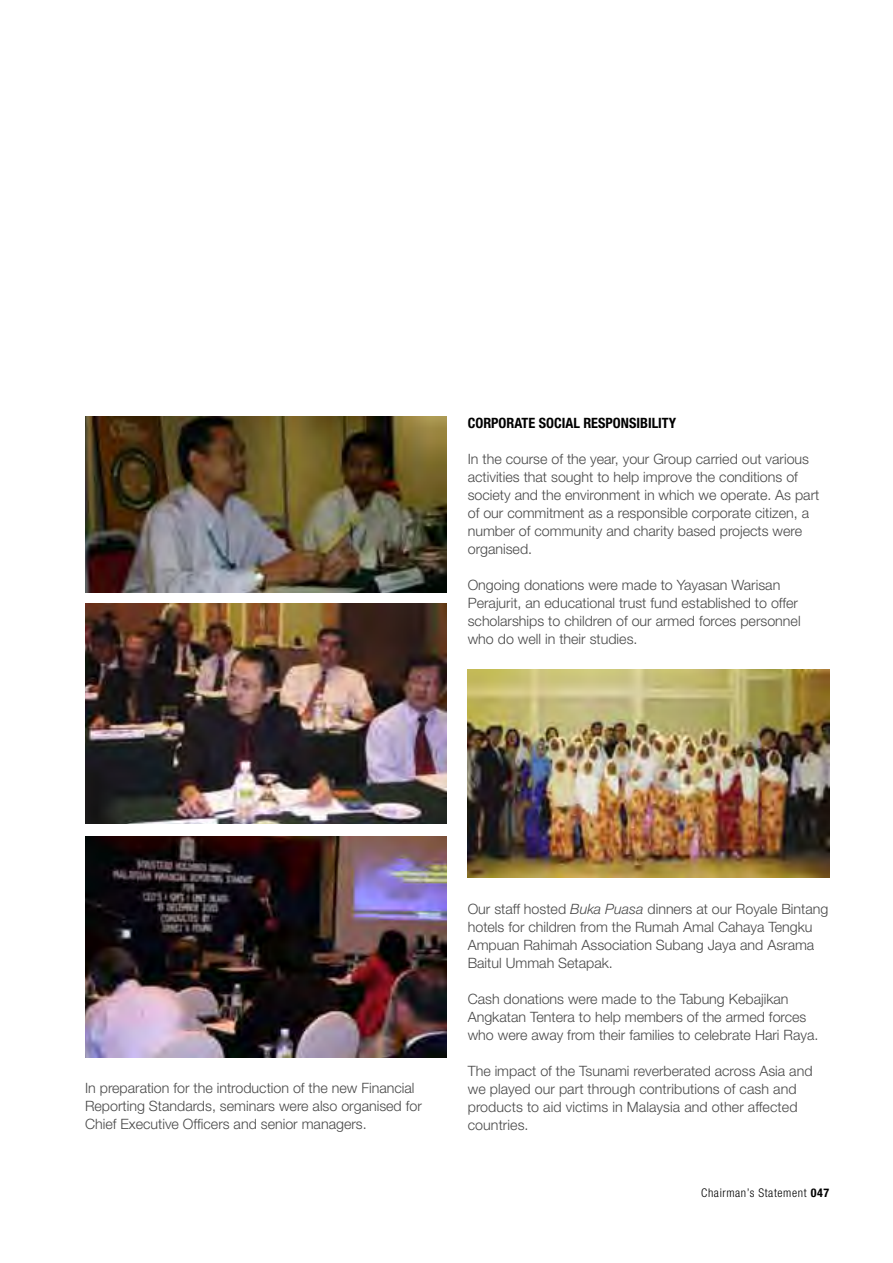
<style>
.page{position:relative;width:893px;height:1263px;background:#fff}
.page>*{position:absolute;margin:0;border:0;box-sizing:border-box;transform-origin:0 0}
.t1{font:300 14.25px/18px "Helvetica Neue";color:#484848}
.t2{font:700 condensed 14.25px "Helvetica Neue";color:#000}
.t3{font:300 condensed 12px "Helvetica Neue";letter-spacing:.05em;color:#000}
.s1{font-style:italic}
.s2{font-weight:700}
</style>
<div class="page">
<img style="left:85px;top:836px;width:361px;height:221px">
<img style="left:85px;top:604px;width:361px;height:219px">
<img style="left:468px;top:670px;width:361px;height:207px">
<img style="left:85px;top:417px;width:361px;height:175px">
<p class="t2" style="left:468px;top:414px;width:210px">CORPORATE SOCIAL RESPONSIBILITY</p>
<p class="t1" style="left:468px;top:450px;width:353px">In the course of the year, your Group carried out various activities that sought to help improve the conditions of society and the environment in which we operate. As part of our commitment as a responsible corporate citizen, a number of community and charity based projects were organised.</p>
<p class="t1" style="left:468px;top:576px;width:334px">Ongoing donations were made to Yayasan Warisan Perajurit, an educational trust fund established to offer scholarships to children of our armed forces personnel who do well in their studies.</p>
<p class="t1" style="left:85px;top:1078px;width:338px">In preparation for the introduction of the new Financial<br>Reporting Standards, seminars were also organised for<br>Chief Executive Officers and senior managers.</p>
<p class="t1" style="left:468px;top:900px;width:362px">Our staff hosted <span class="s1">Buka Puasa</span> dinners at our Royale Bintang hotels for children from the Rumah Amal Cahaya Tengku Ampuan Rahimah Association Subang Jaya and Asrama Baitul Ummah Setapak.</p>
<p class="t1" style="left:468px;top:990px;width:352px">Cash donations were made to the Tabung Kebajikan<br>Angkatan Tentera to help members of the armed forces who were away from their families to celebrate Hari Raya.</p>
<p class="t1" style="left:468px;top:1062px;width:346px">The impact of the Tsunami reverberated across Asia and we played our part through contributions of cash and products to aid victims in Malaysia and other affected countries.</p>
<p class="t3" style="left:701px;top:1186px;width:129px">Chairman’s Statement <span class="s2">047</span></p>
</div>
